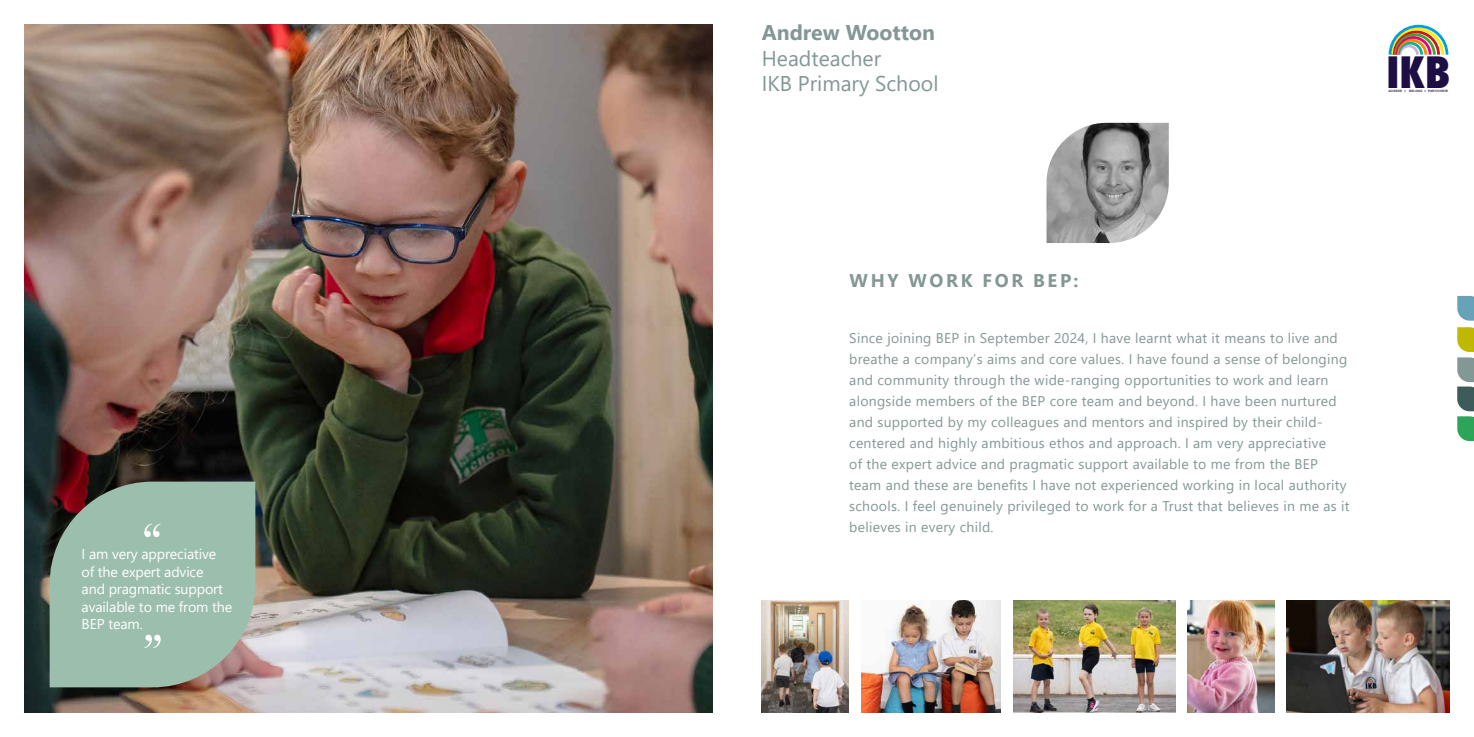
<style>
.page{position:relative;width:1474px;height:737px;background:#fff}
.page>*{position:absolute;margin:0;border:0;box-sizing:border-box;transform-origin:0 0}
.t1{font:800 condensed 41.91px "Futura";color:#1d0f44}
.t2{font:21.26px/25.6px "Segoe UI";color:#839794}
.t3{font:700 21.26px "Segoe UI";color:#839794}
.t4{font:700 18.38px "Segoe UI";letter-spacing:.145em;color:#839794}
.t5{font:14.26px/17.6px "Segoe UI";letter-spacing:-.01em;color:#fff}
.t6{font:14px/21px "Segoe UI";letter-spacing:.02em;color:#839794}
.t7{font:700 3.06px "Helvetica Neue";letter-spacing:.015em;color:#2f2d4e}
.s1{font-size:5.51px}
</style>
<div class="page">
<img style="left:25px;top:25px;width:687px;height:687px">
<svg style="left:1457px;top:296px;width:16px;height:25px"></svg>
<svg style="left:1457px;top:327px;width:16px;height:114px"></svg>
<img style="left:1286px;top:600px;width:163px;height:112px">
<img style="left:1187px;top:600px;width:87px;height:112px">
<img style="left:1013px;top:600px;width:162px;height:112px">
<img style="left:761px;top:600px;width:87px;height:112px">
<img style="left:861px;top:600px;width:139px;height:112px">
<svg style="left:50px;top:481px;width:205px;height:206px;background:#97b1a2"></svg>
<img style="left:1046px;top:123px;width:122px;height:120px">
<svg style="left:1388px;top:25px;width:61px;height:30px"></svg>
<p class="t5" style="left:82px;top:544px;width:152px">I am very appreciative of the expert advice<br>and pragmatic support available to me from the<br>BEP team.</p>
<h2 class="t3" style="left:761px;top:13px;width:175px">Andrew Wootton</h2>
<h2 class="t2" style="left:761px;top:44px;width:178px">Headteacher<br>IKB Primary School</h2>
<h1 class="t1" style="left:1386px;top:44px;width:65px">IKB</h1>
<p class="t7" style="left:1388px;top:88px;width:61px">ACHIEVE <span class="s1">•</span> BELONG <span class="s1">•</span> PARTICIPATE</p>
<h3 class="t4" style="left:849px;top:263px;width:230px">WHY WORK FOR BEP:</h3>
<p class="t6" style="left:849px;top:326px;width:502px">Since joining BEP in September 2024, I have learnt what it means to live and breathe a company’s aims and core values. I have found a sense of belonging and community through the wide-ranging opportunities to work and learn alongside members of the BEP core team and beyond. I have been nurtured and supported by my colleagues and mentors and inspired by their child&shy;centered and highly ambitious ethos and approach. I am very appreciative<br>of the expert advice and pragmatic support available to me from the BEP team and these are benefits I have not experienced working in local authority schools. I feel genuinely privileged to work for a Trust that believes in me as it believes in every child.</p>
</div>
